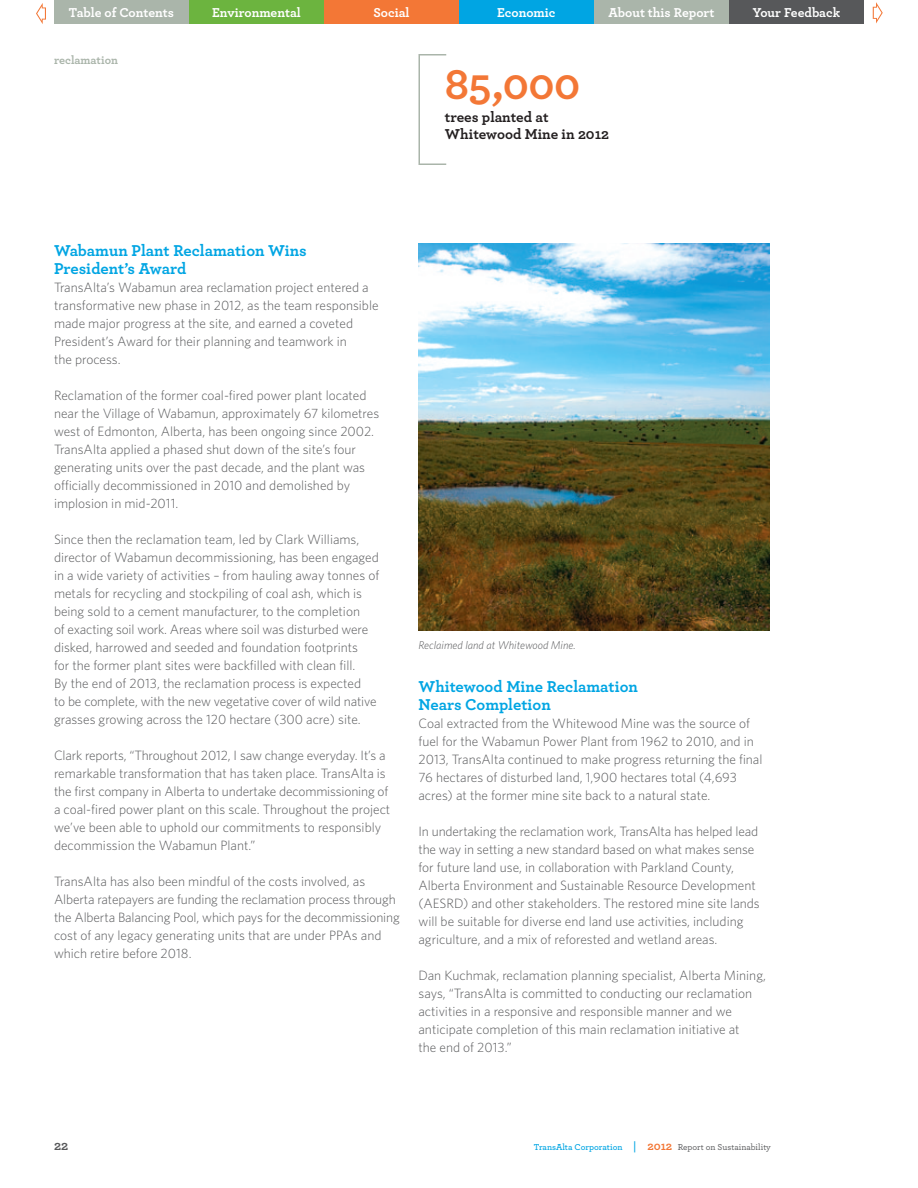
<style>
.page{position:relative;width:918px;height:1188px;background:#fff}
.page>*{position:absolute;margin:0;border:0;box-sizing:border-box;transform-origin:0 0}
.t1{font:700 45px "Archer";color:#f37736}
.t2{font:700 16.5px/18px "Archer";color:#00a5e3}
.t3{font:700 15px/16.5px "Archer";color:#231f20}
.t4{font:300 13.5px/18px "Whitney";color:#57585a}
.t5{font:700 13.5px "Archer";color:#fff}
.t6{font:700 13.5px "Archer";color:#57585a}
.t7{font:700 12px "Archer";color:#aab5aa}
.t8{font:italic 300 11.25px "Whitney";color:#57585a}
.t9{font:500 9px "Archer";color:#57585a}
.s1{font-weight:600;color:#00a5e3}
.s2{font-weight:600;font-size:12px;color:#00a5e3}
.s3{font-weight:700;font-size:12px;color:#f37736}
</style>
<div class="page">
<div style="left:418px;top:54px;width:29px;height:111px;border:2px solid #aab5aa"></div>
<img style="left:418px;top:243px;width:352px;height:388px">
<div style="left:54px;top:0;width:135px;height:23px;background:#aab5aa"></div>
<div style="left:189px;top:0;width:135px;height:23px;background:#6cb43f"></div>
<div style="left:324px;top:0;width:135px;height:23px;background:#f37736"></div>
<div style="left:459px;top:0;width:135px;height:23px;background:#00a5e3"></div>
<div style="left:729px;top:0;width:135px;height:23px;background:#57585a"></div>
<svg style="left:873px;top:2px;width:10px;height:21px"></svg>
<svg style="left:36px;top:3px;width:10px;height:21px"></svg>
<div style="left:594px;top:0;width:135px;height:23px;background:#aab5aa"></div>
<p class="t5" style="left:69px;top:2px;width:107px">Table of Contents</p>
<p class="t5" style="left:212px;top:2px;width:90px">Environmental</p>
<p class="t5" style="left:373px;top:2px;width:38px">Social</p>
<p class="t5" style="left:497px;top:2px;width:60px">Economic</p>
<p class="t5" style="left:609px;top:2px;width:107px">About this Report</p>
<p class="t5" style="left:753px;top:2px;width:89px">Your Feedback</p>
<p class="t7" style="left:54px;top:50px;width:65px">reclamation</p>
<h1 class="t1" style="left:445px;top:49px;width:137px">85,000</h1>
<p class="t3" style="left:445px;top:108px;width:166px">trees planted at<br>Whitewood Mine in 2012</p>
<p class="t2" style="left:54px;top:241px;width:254px">Wabamun Plant Reclamation Wins<br>President’s Award</p>
<p class="t4" style="left:54px;top:278px;width:326px">TransAlta’s Wabamun area reclamation project entered a transformative new phase in 2012, as the team responsible made major progress at the site, and earned a coveted President’s Award for their planning and teamwork in<br>the process.</p>
<p class="t4" style="left:54px;top:386px;width:327px">Reclamation of the former coal-fired power plant located near the Village of Wabamun, approximately 67 kilometres west of Edmonton, Alberta, has been ongoing since 2002.<br>TransAlta applied a phased shut down of the site’s four generating units over the past decade, and the plant was officially decommissioned in 2010 and demolished by implosion in mid-2011.</p>
<p class="t4" style="left:54px;top:530px;width:327px">Since then the reclamation team, led by Clark Williams, director of Wabamun decommissioning, has been engaged in a wide variety of activities – from hauling away tonnes of metals for recycling and stockpiling of coal ash, which is being sold to a cement manufacturer, to the completion<br>of exacting soil work. Areas where soil was disturbed were disked, harrowed and seeded and foundation footprints<br>for the former plant sites were backfilled with clean fill.<br>By the end of 2013, the reclamation process is expected<br>to be complete, with the new vegetative cover of wild native grasses growing across the 120 hectare (300 acre) site.</p>
<p class="t4" style="left:54px;top:746px;width:338px">Clark reports, “Throughout 2012, I saw change everyday. It’s a remarkable transformation that has taken place. TransAlta is the first company in Alberta to undertake decommissioning of a coal-fired power plant on this scale. Throughout the project we’ve been able to uphold our commitments to responsibly decommission the Wabamun Plant.”</p>
<p class="t4" style="left:54px;top:872px;width:347px">TransAlta has also been mindful of the costs involved, as Alberta ratepayers are funding the reclamation process through the Alberta Balancing Pool, which pays for the decommissioning cost of any legacy generating units that are under PPAs and which retire before 2018.</p>
<p class="t8" style="left:418px;top:637px;width:159px">Reclaimed land at Whitewood Mine.</p>
<p class="t2" style="left:418px;top:676px;width:221px">Whitewood Mine Reclamation<br>Nears Completion</p>
<p class="t4" style="left:418px;top:714px;width:346px">Coal extracted from the Whitewood Mine was the source of fuel for the Wabamun Power Plant from 1962 to 2010, and in 2013, TransAlta continued to make progress returning the final 76 hectares of disturbed land, 1,900 hectares total (4,693 acres) at the former mine site back to a natural state.</p>
<p class="t4" style="left:418px;top:822px;width:343px">In undertaking the reclamation work, TransAlta has helped lead the way in setting a new standard based on what makes sense for future land use, in collaboration with Parkland County, Alberta Environment and Sustainable Resource Development (AESRD) and other stakeholders. The restored mine site lands will be suitable for diverse end land use activities, including agriculture, and a mix of reforested and wetland areas.</p>
<p class="t4" style="left:418px;top:966px;width:349px">Dan Kuchmak, reclamation planning specialist, Alberta Mining, says, “TransAlta is committed to conducting our reclamation activities in a responsive and responsible manner and we anticipate completion of this main reclamation initiative at<br>the end of 2013.”</p>
<p class="t6" style="left:54px;top:1135px;width:16px">22</p>
<p class="t9" style="left:534px;top:1141px;width:239px"><span class="s1">TransAlta Corporation</span> <span class="s2">|</span> <span class="s3">2012</span> Report on Sustainability</p>
</div>
